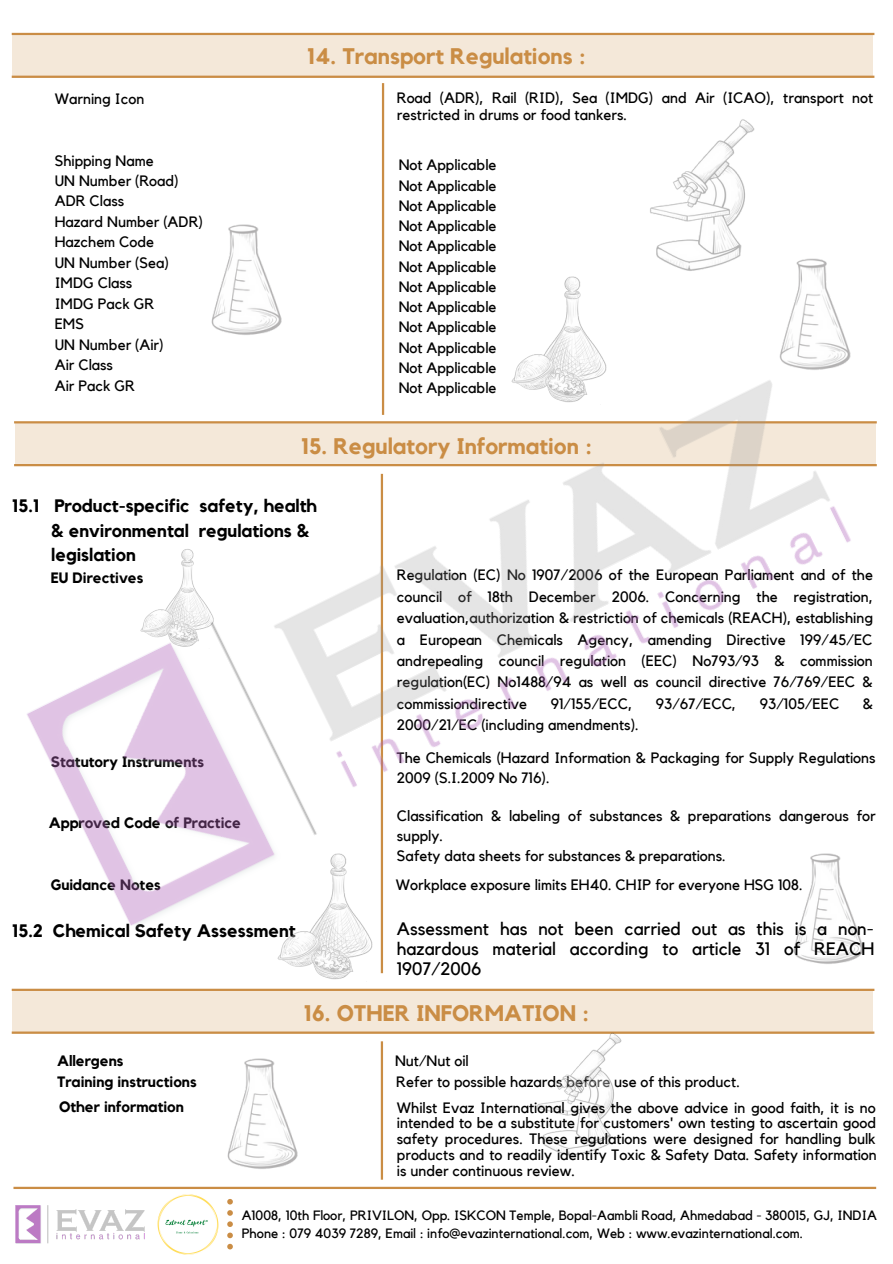
<style>
.page{position:relative;width:893px;height:1264px;background:#fff}
.page>*{position:absolute;margin:0;border:0;box-sizing:border-box;transform-origin:0 0}
.t1{font:700 22.5px "Kollektif";color:#ca8d45}
.t2{font:700 18px "Kollektif";color:#000}
.t3{font:18px/20.2px "Kollektif";color:#000;text-align:justify}
.t4{font:15px/21.3px "Kollektif";color:#000}
.t5{font:700 15px "Kollektif";color:#000}
.t6{font:13.5px "Kollektif";color:#000}
</style>
<div class="page">
<hr style="left:382px;top:83px;width:2px;height:332px;background:#ca8d45">
<hr style="left:381px;top:1041px;width:2px;height:138px;background:#ca8d45">
<hr style="left:12px;top:33px;width:862px;height:2px;background:#ca8d45">
<hr style="left:12px;top:76px;width:862px;height:2px;background:#ca8d45">
<div style="left:13px;top:35px;width:860px;height:42px;background:#f4e8d9"></div>
<hr style="left:12px;top:1031px;width:862px;height:2px;background:#ca8d45">
<div style="left:13px;top:990px;width:860px;height:43px;background:#f4e8d9"></div>
<img style="left:204px;top:1031px;width:111px;height:138px">
<img style="left:517px;top:1031px;width:117px;height:125px">
<img style="left:650px;top:119px;width:105px;height:150px">
<img style="left:225px;top:224px;width:39px;height:45px">
<img style="left:796px;top:258px;width:31px;height:11px">
<img style="left:15px;top:1205px;width:130px;height:37px">
<img style="left:157px;top:1194px;width:62px;height:60px">
<hr style="left:13px;top:1186px;width:863px;height:2px;background:#ca8d45">
<svg style="left:227px;top:1199px;width:6px;height:50px"></svg>
<img style="left:11px;top:269px;width:866px;height:723px">
<p class="t4" style="left:55px;top:89px;width:91px">Warning Icon</p>
<p class="t4" style="left:55px;top:150px;width:100px">Shipping Name</p>
<p class="t4" style="left:55px;top:171px;width:125px">UN Number (Road)</p>
<p class="t4" style="left:55px;top:191px;width:71px">ADR Class</p>
<p class="t4" style="left:55px;top:212px;width:150px">Hazard Number (ADR)</p>
<p class="t4" style="left:55px;top:232px;width:101px">Hazchem Code</p>
<p class="t4" style="left:55px;top:252px;width:116px">UN Number (Sea)</p>
<p class="t4" style="left:55px;top:273px;width:79px">IMDG Class</p>
<p class="t4" style="left:55px;top:293px;width:101px">IMDG Pack GR</p>
<p class="t4" style="left:55px;top:314px;width:31px">EMS</p>
<p class="t4" style="left:55px;top:334px;width:110px">UN Number (Air)</p>
<p class="t4" style="left:55px;top:355px;width:60px">Air Class</p>
<p class="t4" style="left:55px;top:375px;width:82px">Air Pack GR</p>
<p class="t1" style="left:307px;top:46px;width:280px">14. Transport Regulations :</p>
<p class="t4" style="left:397px;top:90px;width:478px;line-height:16.8px">Road (ADR), Rail (RID), Sea (IMDG) and Air (ICAO), transport not restricted in drums or food tankers.</p>
<p class="t4" style="left:398px;top:155px;width:99px">Not Applicable</p>
<p class="t4" style="left:398px;top:175px;width:99px">Not Applicable</p>
<p class="t4" style="left:398px;top:195px;width:99px">Not Applicable</p>
<p class="t4" style="left:398px;top:216px;width:99px">Not Applicable</p>
<p class="t4" style="left:398px;top:236px;width:99px">Not Applicable</p>
<p class="t4" style="left:398px;top:256px;width:99px">Not Applicable</p>
<p class="t4" style="left:398px;top:276px;width:99px">Not Applicable</p>
<p class="t4" style="left:398px;top:297px;width:99px">Not Applicable</p>
<p class="t4" style="left:398px;top:317px;width:99px">Not Applicable</p>
<p class="t4" style="left:398px;top:337px;width:99px">Not Applicable</p>
<p class="t4" style="left:398px;top:357px;width:99px">Not Applicable</p>
<p class="t4" style="left:398px;top:378px;width:99px">Not Applicable</p>
<p class="t1" style="left:301px;top:436px;width:293px">15. Regulatory Information :</p>
<p class="t2" style="left:12px;top:498px;width:306px">15.1 Product-specific safety, health</p>
<p class="t2" style="left:51px;top:522px;width:259px">&amp; environmental regulations &amp;</p>
<p class="t2" style="left:51px;top:546px;width:86px">legislation</p>
<p class="t5" style="left:51px;top:570px;width:94px">EU Directives</p>
<p class="t5" style="left:51px;top:754px;width:155px">Statutory Instruments</p>
<p class="t5" style="left:49px;top:816px;width:194px">Approved Code of Practice</p>
<p class="t4" style="left:397px;top:565px;width:478px;text-align:justify">Regulation (EC) No 1907/2006 of the European Parliament and of the council of 18th December 2006. Concerning the registration, evaluation,authorization &amp; restriction of chemicals (REACH), establishing a European Chemicals Agency, amending Directive 199/45/EC andrepealing council regulation (EEC) No793/93 &amp; commission regulation(EC) No1488/94 as well as council directive 76/769/EEC &amp; commissiondirective</p>
<p class="t4" style="left:550px;top:693px;width:83px">91/155/ECC,</p>
<p class="t4" style="left:656px;top:693px;width:82px">93/67/ECC,</p>
<p class="t4" style="left:759px;top:693px;width:81px">93/105/EEC</p>
<p class="t4" style="left:862px;top:693px;width:11px">&amp;</p>
<p class="t4" style="left:397px;top:714px;width:243px">2000/21/EC (including amendments).</p>
<p class="t4" style="left:397px;top:748px;width:480px;line-height:20.2px">The Chemicals (Hazard Information &amp; Packaging for Supply Regulations<br>2009 (S.I.2009 No 716).</p>
<p class="t4" style="left:397px;top:805px;width:480px;line-height:20.2px">Classification &amp; labeling of substances &amp; preparations dangerous for supply.</p>
<p class="t4" style="left:397px;top:845px;width:330px">Safety data sheets for substances &amp; preparations.</p>
<p class="t5" style="left:51px;top:877px;width:112px">Guidance Notes</p>
<p class="t4" style="left:396px;top:874px;width:408px">Workplace exposure limits EH40. CHIP for everyone HSG 108.</p>
<p class="t2" style="left:12px;top:922px;width:285px">15.2 Chemical Safety Assessment</p>
<p class="t3" style="left:397px;top:919px;width:479px">Assessment has not been carried out as this is a non&shy;hazardous material according to article 31 of REACH 1907/2006</p>
<p class="t1" style="left:303px;top:1003px;width:287px">16. OTHER INFORMATION :</p>
<p class="t5" style="left:57px;top:1053px;width:68px">Allergens</p>
<p class="t4" style="left:395px;top:1050px;width:75px">Nut/Nut oil</p>
<p class="t5" style="left:57px;top:1074px;width:141px">Training instructions</p>
<p class="t4" style="left:396px;top:1071px;width:345px">Refer to possible hazards before use of this product.</p>
<p class="t5" style="left:59px;top:1100px;width:126px">Other information</p>
<p class="t4" style="left:397px;top:1100px;width:481px;line-height:15.8px;text-align:justify">Whilst Evaz International gives the above advice in good faith, it is no intended to be a substitute for customers' own testing to ascertain good safety procedures. These regulations were designed for handling bulk products and to readily identify Toxic &amp; Safety Data. Safety information is under continuous review.</p>
<p class="t6" style="left:242px;top:1208px;width:636px">A1008, 10th Floor, PRIVILON, Opp. ISKCON Temple, Bopal-Aambli Road, Ahmedabad - 380015, GJ, INDIA</p>
<p class="t6" style="left:242px;top:1226px;width:562px">Phone : 079 4039 7289, Email : info@evazinternational.com, Web : www.evazinternational.com.</p>
</div>
